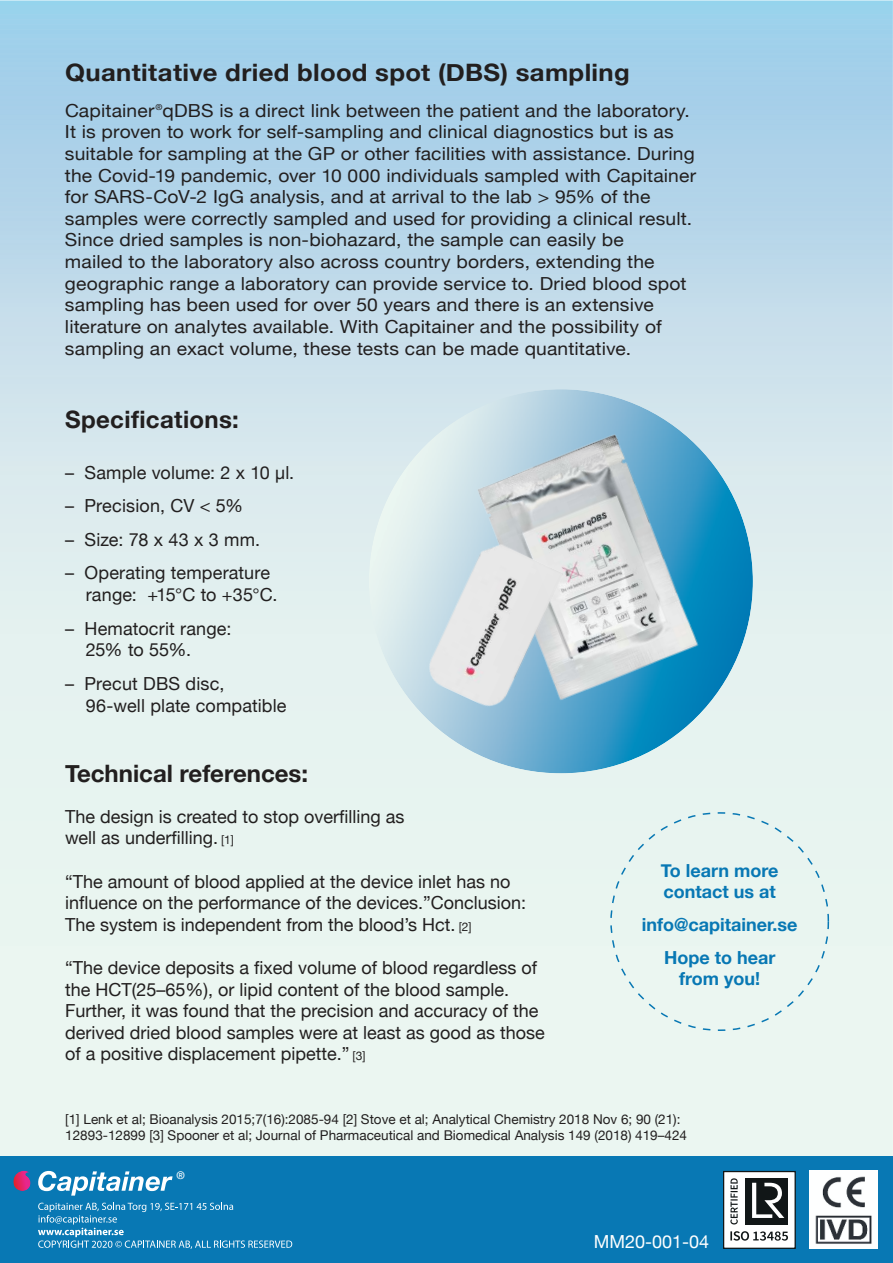
<style>
.page{position:relative;width:893px;height:1263px;background:#fff}
.page>*{position:absolute;margin:0;border:0;box-sizing:border-box;transform-origin:0 0}
.t1{font:700 24px "Helvetica Neue";letter-spacing:.015em;color:#221f1f;scale:1.07 1}
.t2{font:700 24px "Helvetica Neue";letter-spacing:.015em;color:#221f1f}
.t3{font:18px/21.6px "Helvetica Neue";letter-spacing:.005em;color:#221f1f;scale:1.07 1}
.t4{font:18px/21.6px "Helvetica Neue";letter-spacing:.005em;color:#221f1f}
.t5{font:700 18px/21px "Helvetica Neue";color:#0878b4}
.t6{font:18px "Helvetica Neue";color:#fff}
.t7{font:13.5px/16.2px "Helvetica Neue";color:#221f1f}
.t8{font:500 10.5px "Helvetica Neue";color:#fff}
.s1{font-size:12px}
</style>
<div class="page">
<img style="left:0;top:0;width:893px;height:1157px">
<div style="left:0;top:1157px;width:893px;height:106px;background:#0878b4"></div>
<div style="left:724px;top:1171px;width:71px;height:77px;background:#fff"></div>
<div style="left:723px;top:1171px;width:73px;height:78px;border:1px solid #111617"></div>
<svg style="left:730px;top:1178px;width:8px;height:46px"></svg>
<div style="left:745px;top:1178px;width:43px;height:46px;background:#111617"></div>
<svg style="left:752px;top:1183px;width:32px;height:35px"></svg>
<svg style="left:730px;top:1231px;width:58px;height:9px"></svg>
<img style="left:13px;top:1171px;width:18px;height:20px">
<svg style="left:38px;top:1171px;width:135px;height:24px"></svg>
<svg style="left:38px;top:1202px;width:254px;height:47px"></svg>
<img style="left:810px;top:1171px;width:67px;height:78px">
<img style="left:369px;top:389px;width:384px;height:384px">
<img style="left:458px;top:421px;width:262px;height:291px">
<img style="left:383px;top:490px;width:223px;height:269px">
<h1 class="t1" style="left:65px;top:63px;width:529px">Quantitative dried blood spot (DBS) sampling</h1>
<p class="t3" style="left:65px;top:101px;width:591px">Capitainer<sup>®</sup>qDBS is a direct link between the patient and the laboratory.<br>It is proven to work for self-sampling and clinical diagnostics but is as suitable for sampling at the GP or other facilities with assistance. During the Covid-19 pandemic, over 10 000 individuals sampled with Capitainer for SARS-CoV-2 IgG analysis, and at arrival to the lab &gt; 95% of the samples were correctly sampled and used for providing a clinical result.<br>Since dried samples is non-biohazard, the sample can easily be<br>mailed to the laboratory also across country borders, extending the geographic range a laboratory can provide service to. Dried blood spot sampling has been used for over 50 years and there is an extensive literature on analytes available. With Capitainer and the possibility of sampling an exact volume, these tests can be made quantitative.</p>
<h1 class="t2" style="left:65px;top:411px;width:175px">Specifications:</h1>
<p class="t4" style="left:65px;top:463px;width:231px">– Sample volume: 2 x 10 µl.</p>
<p class="t4" style="left:65px;top:497px;width:179px">– Precision, CV &lt; 5%</p>
<p class="t4" style="left:65px;top:530px;width:196px">– Size: 78 x 43 x 3 mm.</p>
<p class="t4" style="left:86px;top:564px;width:193px;text-indent:-21px">– Operating temperature range: +15°C to +35°C.</p>
<p class="t4" style="left:86px;top:619px;width:147px;text-indent:-21px">– Hematocrit range:<br>25% to 55%.</p>
<p class="t4" style="left:86px;top:674px;width:202px;text-indent:-21px">– Precut DBS disc,<br>96-well plate compatible</p>
<h1 class="t2" style="left:65px;top:764px;width:245px">Technical references:</h1>
<p class="t4" style="left:65px;top:807px;width:341px">The design is created to stop overfilling as well as underfilling. <span class="s1">[1]</span></p>
<p class="t4" style="left:65px;top:872px;width:463px">“The amount of blood applied at the device inlet has no influence on the performance of the devices.”Conclusion:<br>The system is independent from the blood’s Hct. <span class="s1">[2]</span></p>
<p class="t4" style="left:65px;top:958px;width:481px">“The device deposits a fixed volume of blood regardless of the HCT(25–65%), or lipid content of the blood sample.<br>Further, it was found that the precision and accuracy of the derived dried blood samples were at least as good as those of a positive displacement pipette.” <span class="s1">[3]</span></p>
<p class="t5" style="left:661px;top:862px;width:119px">To learn more contact us at</p>
<p class="t5" style="left:642px;top:910px;width:157px;line-height:33px;text-align:center">info@capitainer.se<br>Hope to hear</p>
<p class="t5" style="left:679px;top:970px;width:82px">from you!</p>
<p class="t7" style="left:65px;top:1112px;width:623px">[1] Lenk et al; Bioanalysis 2015;7(16):2085-94 [2] Stove et al; Analytical Chemistry 2018 Nov 6; 90 (21):<br>12893-12899 [3] Spooner et al; Journal of Pharmaceutical and Biomedical Analysis 149 (2018) 419–424</p>
<p class="t8" style="left:176px;top:1169px;width:10px">®</p>
<p class="t6" style="left:594px;top:1234px;width:117px">MM20-001-04</p>
</div>
